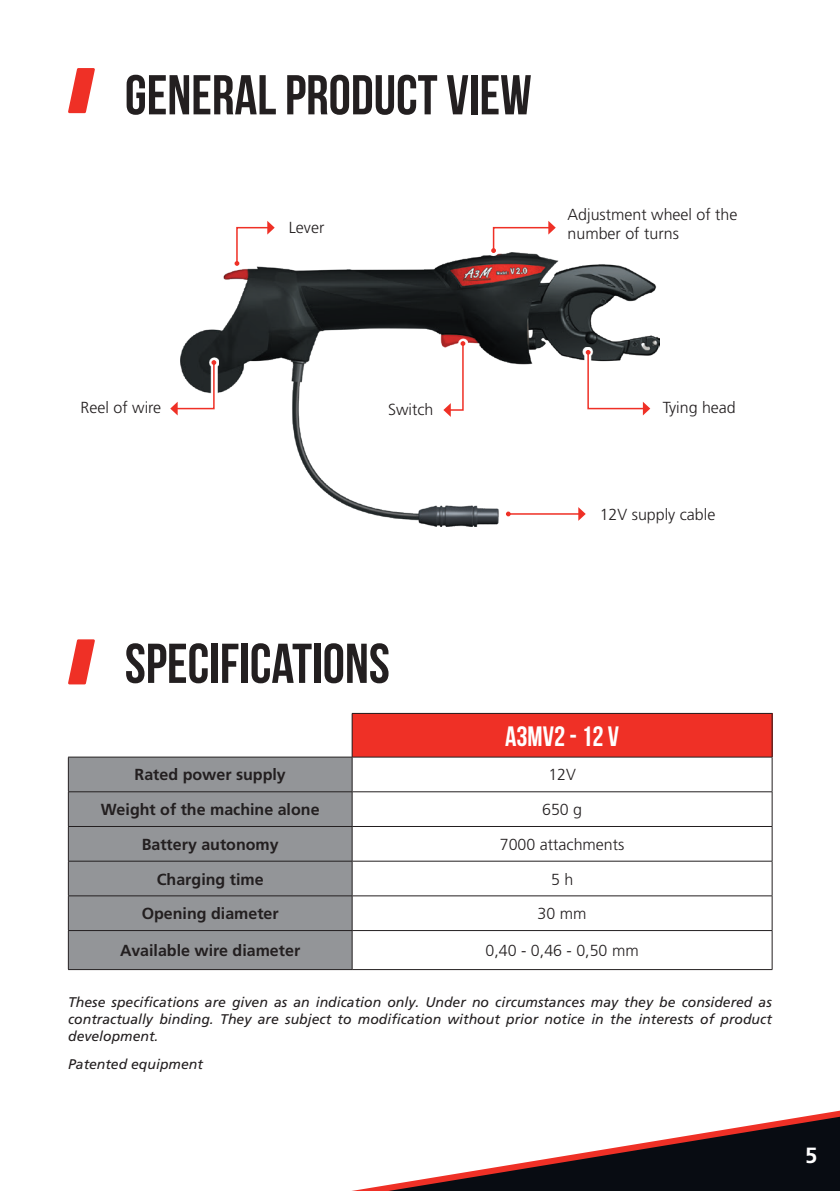
<style>
.page{position:relative;width:840px;height:1191px;background:#fff}
.page>*{position:absolute;margin:0;border:0;box-sizing:border-box;transform-origin:0 0}
.Titre_pages_sommaire{font:700 56px "Bebas Neue";color:#231f20}
.t1{font:700 28px "Bebas Neue";color:#fff}
.t2{font:700 22px "Frutiger Pro";color:#fff}
.t3{font:300 16px/19.2px "Frutiger Pro";color:#231f20}
.t4{font:700 16px "Frutiger Pro";color:#231f20}
.t5{font:italic 14px/16.8px "Frutiger Pro";color:#231f20;text-align:justify}
</style>
<div class="page">
<svg style="left:352px;top:1110px;width:487px;height:81px"></svg>
<img style="left:180px;top:255px;width:479px;height:271px">
<svg style="left:488px;top:227px;width:70px;height:29px"></svg>
<svg style="left:491px;top:221px;width:64px;height:32px"></svg>
<div style="left:440px;top:338px;width:28px;height:82px;background:#fff"></div>
<svg style="left:443px;top:341px;width:22px;height:76px"></svg>
<svg style="left:582px;top:347px;width:70px;height:71px"></svg>
<svg style="left:585px;top:350px;width:65px;height:65px"></svg>
<svg style="left:177px;top:357px;width:42px;height:61px"></svg>
<svg style="left:170px;top:360px;width:46px;height:55px"></svg>
<div style="left:231px;top:218px;width:46px;height:51px;background:#fff"></div>
<svg style="left:234px;top:221px;width:40px;height:45px"></svg>
<div style="left:503px;top:504px;width:85px;height:20px;background:#fff"></div>
<hr style="left:508px;top:513px;width:71px;height:2px;background:#ef3026">
<svg style="left:506px;top:511px;width:4px;height:5px"></svg>
<svg style="left:578px;top:507px;width:7px;height:14px"></svg>
<svg style="left:68px;top:68px;width:27px;height:45px"></svg>
<div style="left:352px;top:713px;width:419px;height:44px;background:#ef3026"></div>
<div style="left:69px;top:757px;width:282px;height:212px;background:#939598"></div>
<hr style="left:351px;top:713px;width:421px;height:1px;background:#231f20">
<hr style="left:351px;top:713px;width:1px;height:44px;background:#231f20">
<hr style="left:771px;top:713px;width:1px;height:44px;background:#231f20">
<hr style="left:68px;top:756px;width:284px;height:1px;background:#231f20">
<hr style="left:68px;top:757px;width:1px;height:34px;background:#231f20">
<hr style="left:352px;top:756px;width:420px;height:1px;background:#231f20">
<hr style="left:351px;top:757px;width:1px;height:34px;background:#231f20">
<hr style="left:771px;top:757px;width:1px;height:34px;background:#231f20">
<hr style="left:68px;top:791px;width:284px;height:1px;background:#231f20">
<hr style="left:68px;top:792px;width:1px;height:34px;background:#231f20">
<hr style="left:352px;top:791px;width:420px;height:1px;background:#231f20">
<hr style="left:351px;top:792px;width:1px;height:34px;background:#231f20">
<hr style="left:771px;top:792px;width:1px;height:34px;background:#231f20">
<hr style="left:68px;top:826px;width:284px;height:1px;background:#231f20">
<hr style="left:68px;top:826px;width:1px;height:35px;background:#231f20">
<hr style="left:352px;top:826px;width:420px;height:1px;background:#231f20">
<hr style="left:351px;top:826px;width:1px;height:35px;background:#231f20">
<hr style="left:771px;top:826px;width:1px;height:35px;background:#231f20">
<hr style="left:68px;top:861px;width:284px;height:1px;background:#231f20">
<hr style="left:68px;top:861px;width:1px;height:34px;background:#231f20">
<hr style="left:352px;top:861px;width:420px;height:1px;background:#231f20">
<hr style="left:351px;top:861px;width:1px;height:34px;background:#231f20">
<hr style="left:771px;top:861px;width:1px;height:34px;background:#231f20">
<hr style="left:68px;top:895px;width:284px;height:1px;background:#231f20">
<hr style="left:68px;top:896px;width:1px;height:34px;background:#231f20">
<hr style="left:352px;top:895px;width:420px;height:1px;background:#231f20">
<hr style="left:351px;top:896px;width:1px;height:34px;background:#231f20">
<hr style="left:771px;top:896px;width:1px;height:34px;background:#231f20">
<hr style="left:68px;top:930px;width:284px;height:1px;background:#231f20">
<hr style="left:68px;top:930px;width:1px;height:39px;background:#231f20">
<hr style="left:352px;top:930px;width:420px;height:1px;background:#231f20">
<hr style="left:351px;top:930px;width:1px;height:39px;background:#231f20">
<hr style="left:771px;top:930px;width:1px;height:39px;background:#231f20">
<hr style="left:68px;top:969px;width:284px;height:1px;background:#231f20">
<hr style="left:352px;top:969px;width:420px;height:1px;background:#231f20">
<svg style="left:68px;top:639px;width:27px;height:45px"></svg>
<p class="Titre_pages_sommaire" style="left:125px;top:64px;width:408px">GENERAL PRODUCT VIEW</p>
<p class="t3" style="left:288px;top:218px;width:37px">Lever</p>
<p class="t3" style="left:567px;top:205px;width:171px">Adjustment wheel of the number of turns</p>
<p class="t3" style="left:81px;top:398px;width:82px">Reel of wire</p>
<p class="t3" style="left:388px;top:400px;width:47px">Switch</p>
<p class="t3" style="left:662px;top:398px;width:74px">Tying head</p>
<p class="t3" style="left:599px;top:505px;width:117px">12V supply cable</p>
<p class="Titre_pages_sommaire" style="left:125px;top:633px;width:266px">SPECIFICATIONS</p>
<p class="t1" style="left:505px;top:720px;width:115px">A3MV2 - 12 V</p>
<p class="t4" style="left:134px;top:765px;width:153px">Rated power supply</p>
<p class="t3" style="left:548px;top:765px;width:29px">12V</p>
<p class="t4" style="left:101px;top:800px;width:220px">Weight of the machine alone</p>
<p class="t3" style="left:541px;top:800px;width:42px">650 g</p>
<p class="t4" style="left:142px;top:835px;width:138px">Battery autonomy</p>
<p class="t3" style="left:499px;top:834px;width:126px">7000 attachments</p>
<p class="t4" style="left:157px;top:869px;width:108px">Charging time</p>
<p class="t3" style="left:550px;top:869px;width:24px">5 h</p>
<p class="t4" style="left:142px;top:904px;width:138px">Opening diameter</p>
<p class="t3" style="left:537px;top:904px;width:50px">30 mm</p>
<p class="t4" style="left:120px;top:941px;width:181px">Available wire diameter</p>
<p class="t3" style="left:485px;top:941px;width:154px">0,40 - 0,46 - 0,50 mm</p>
<p class="t5" style="left:68px;top:993px;width:704px">These specifications are given as an indication only. Under no circumstances may they be considered as contractually binding. They are subject to modification without prior notice in the interests of product development.</p>
<p class="t5" style="left:68px;top:1055px;width:136px">Patented equipment</p>
<h3 class="t2" style="left:804px;top:1142px;width:14px">5</h3>
</div>
